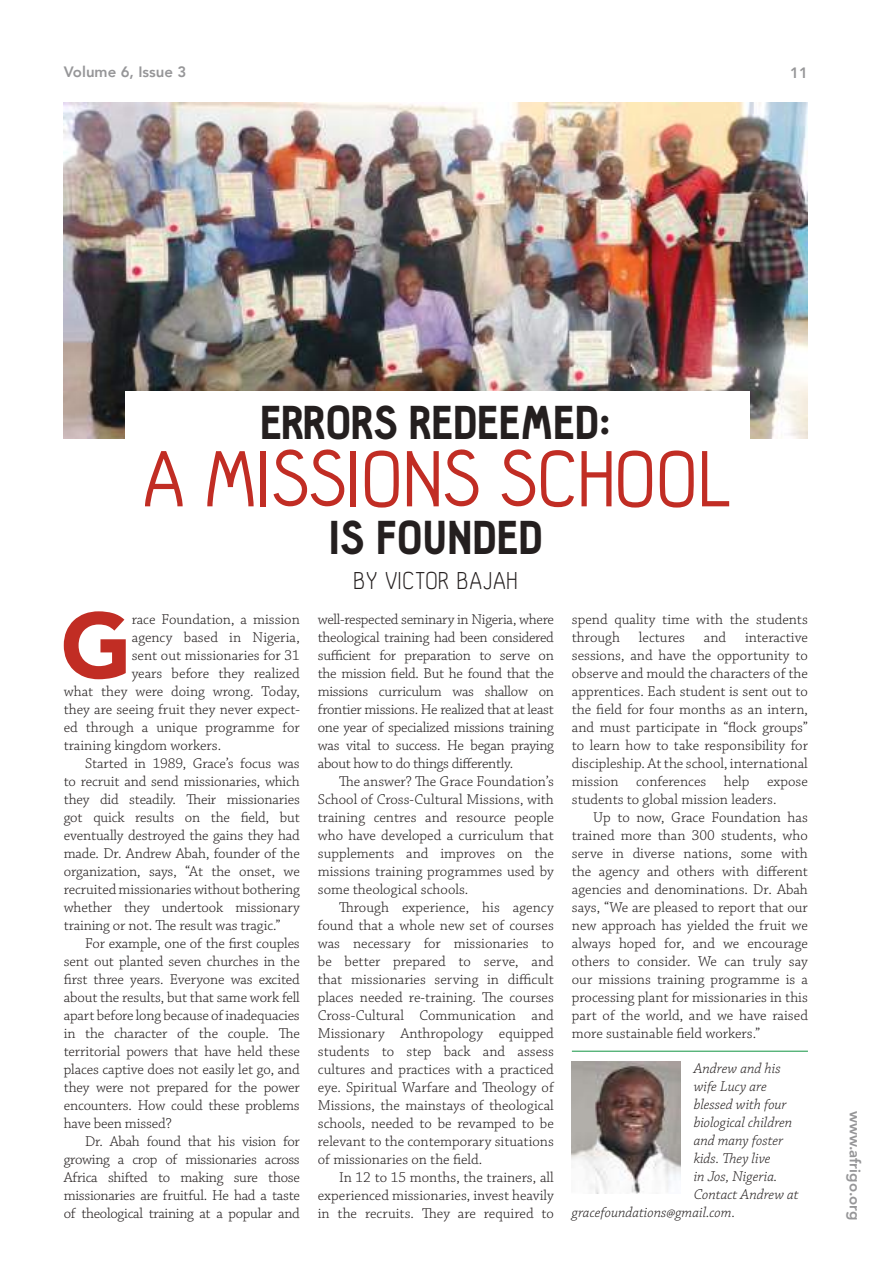
<style>
.page{position:relative;width:893px;height:1263px;background:#fff}
.page>*{position:absolute;margin:0;border:0;box-sizing:border-box;transform-origin:0 0}
.t1{font:900 91.2px "Avenir";color:#c12d24}
.t2{font:84px "Hallo Sans";letter-spacing:-.015em;color:#c12d24}
.t3{font:900 46.5px "Hallosans";color:#241f1f}
.t4{font:300 27px "Hallosans";letter-spacing:.025em;color:#241f1f}
.t5{font:300 15px/18px "Chaparral Pro";letter-spacing:-.01em;color:#241f1f;text-align:justify}
.t6{font:italic 300 15px "Chaparral Pro";color:#241f1f}
.t7{font:800 15px "Avenir";color:#969698}
</style>
<div class="page">
<img style="left:64px;top:102px;width:744px;height:336px">
<hr style="left:572px;top:1051px;width:236px;height:1px;background:#129443">
<div style="left:125px;top:391px;width:624px;height:65px;background:#fff"></div>
<img style="left:572px;top:1061px;width:109px;height:132px">
<p class="t7" style="left:64px;top:60px;width:124px">Volume 6, Issue 3</p>
<p class="t7" style="left:790px;top:61px;width:19px">11</p>
<h3 class="t3" style="left:260px;top:397px;width:353px">ERRORS REDEEMED:</h3>
<h2 class="t2" style="left:141px;top:435px;width:591px">A MISSIONS SCHOOL</h2>
<h3 class="t3" style="left:329px;top:513px;width:215px">IS FOUNDED</h3>
<h3 class="t4" style="left:354px;top:566px;width:165px">BY VICTOR BAJAH</h3>
<h1 class="t1" style="left:61px;top:568px;width:73px">G</h1>
<p class="t5" style="left:132px;top:610px;width:170px">race Foundation, a mission</p>
<p class="t5" style="left:132px;top:628px;width:170px">agency based in Nigeria,</p>
<p class="t5" style="left:132px;top:646px;width:170px">sent out missionaries for 31</p>
<p class="t5" style="left:132px;top:664px;width:170px">years before they realized</p>
<p class="t5" style="left:64px;top:682px;width:238px">what they were doing wrong. Today,</p>
<p class="t5" style="left:64px;top:700px;width:238px">they are seeing fruit they never expect-</p>
<p class="t5" style="left:64px;top:718px;width:238px">ed through a unique programme for</p>
<p class="t5" style="left:64px;top:736px;width:159px">training kingdom workers.</p>
<p class="t5" style="left:85px;top:754px;width:216px">Started in 1989, Grace’s focus was</p>
<p class="t5" style="left:64px;top:772px;width:238px">to recruit and send missionaries, which</p>
<p class="t5" style="left:64px;top:790px;width:238px">they did steadily. Their missionaries</p>
<p class="t5" style="left:64px;top:808px;width:238px">got quick results on the field, but</p>
<p class="t5" style="left:64px;top:826px;width:238px">eventually destroyed the gains they had</p>
<p class="t5" style="left:64px;top:844px;width:237px">made. Dr. Andrew Abah, founder of the</p>
<p class="t5" style="left:64px;top:862px;width:238px">organization, says, “At the onset, we</p>
<p class="t5" style="left:64px;top:880px;width:238px">recruited missionaries without bothering</p>
<p class="t5" style="left:64px;top:898px;width:238px">whether they undertook missionary</p>
<p class="t5" style="left:64px;top:916px;width:218px">training or not. The result was tragic.”</p>
<p class="t5" style="left:85px;top:934px;width:216px">For example, one of the first couples</p>
<p class="t5" style="left:64px;top:952px;width:237px">sent out planted seven churches in the</p>
<p class="t5" style="left:64px;top:970px;width:238px">first three years. Everyone was excited</p>
<p class="t5" style="left:64px;top:988px;width:238px">about the results, but that same work fell</p>
<p class="t5" style="left:64px;top:1006px;width:238px">apart before long because of inadequacies</p>
<p class="t5" style="left:64px;top:1024px;width:237px">in the character of the couple. The</p>
<p class="t5" style="left:64px;top:1042px;width:238px">territorial powers that have held these</p>
<p class="t5" style="left:64px;top:1060px;width:238px">places captive does not easily let go, and</p>
<p class="t5" style="left:64px;top:1078px;width:238px">they were not prepared for the power</p>
<p class="t5" style="left:64px;top:1096px;width:238px">encounters. How could these problems</p>
<p class="t5" style="left:64px;top:1114px;width:110px">have been missed?</p>
<p class="t5" style="left:85px;top:1132px;width:216px">Dr. Abah found that his vision for</p>
<p class="t5" style="left:64px;top:1150px;width:238px">growing a crop of missionaries across</p>
<p class="t5" style="left:64px;top:1168px;width:238px">Africa shifted to making sure those</p>
<p class="t5" style="left:64px;top:1186px;width:238px">missionaries are fruitful. He had a taste</p>
<p class="t5" style="left:64px;top:1204px;width:238px">of theological training at a popular and</p>
<p class="t5" style="left:318px;top:610px;width:238px">well-respected seminary in Nigeria, where theological training had been considered sufficient for preparation to serve on the mission field. But he found that the missions curriculum was shallow on frontier missions. He realized that at least one year of specialized missions training was vital to success. He began praying about how to do things differently.</p>
<p class="t5" style="left:318px;top:772px;width:238px;text-indent:21px">The answer? The Grace Foundation’s School of Cross-Cultural Missions, with training centres and resource people who have developed a curriculum that supplements and improves on the missions training programmes used by some theological schools.</p>
<p class="t5" style="left:318px;top:898px;width:238px;text-indent:21px">Through experience, his agency found that a whole new set of courses was necessary for missionaries to be better prepared to serve, and that missionaries serving in difficult places needed re-training. The courses Cross-Cultural Communication and Missionary Anthropology equipped students to step back and assess cultures and practices with a practiced eye. Spiritual Warfare and Theology of Missions, the mainstays of theological schools, needed to be revamped to be relevant to the contemporary situations of missionaries on the field.</p>
<p class="t5" style="left:318px;top:1168px;width:238px;text-indent:21px">In 12 to 15 months, the trainers, all experienced missionaries, invest heavily in the recruits. They are required to</p>
<p class="t5" style="left:572px;top:610px;width:238px">spend quality time with the students through</p>
<p class="t5" style="left:639px;top:628px;width:48px">lectures</p>
<p class="t5" style="left:704px;top:628px;width:24px">and</p>
<p class="t5" style="left:572px;top:628px;width:238px;text-indent:173px">interactive sessions, and have the opportunity to observe and mould the characters of the apprentices. Each student is sent out to the field for four months as an intern, and must participate in “flock groups” to learn how to take responsibility for discipleship. At the school, international mission conferences help expose students to global mission leaders.</p>
<p class="t5" style="left:572px;top:808px;width:238px;text-indent:21px">Up to now, Grace Foundation has trained more than 300 students, who serve in diverse nations, some with the agency and others with different agencies and denominations. Dr. Abah says, “We are pleased to report that our new approach has yielded the fruit we always hoped for, and we encourage others to consider. We can truly say our missions training programme is a processing plant for missionaries in this part of the world, and we have raised more sustainable field workers.”</p>
<p class="t6" style="left:694px;top:1060px;width:88px">Andrew and his</p>
<p class="t6" style="left:694px;top:1078px;width:75px">wife Lucy are</p>
<p class="t6" style="left:694px;top:1096px;width:95px">blessed with four</p>
<p class="t6" style="left:694px;top:1114px;width:100px">biological children</p>
<p class="t6" style="left:694px;top:1132px;width:91px">and many foster</p>
<p class="t6" style="left:694px;top:1150px;width:79px">kids. They live</p>
<p class="t6" style="left:694px;top:1168px;width:85px">in Jos, Nigeria.</p>
<p class="t6" style="left:694px;top:1186px;width:107px">Contact Andrew at</p>
<p class="t6" style="left:572px;top:1204px;width:165px">gracefoundations@gmail.com.</p>
<p class="t7" style="left:867px;top:1111px;width:111px;rotate:90deg">www.afrigo.org</p>
</div>
